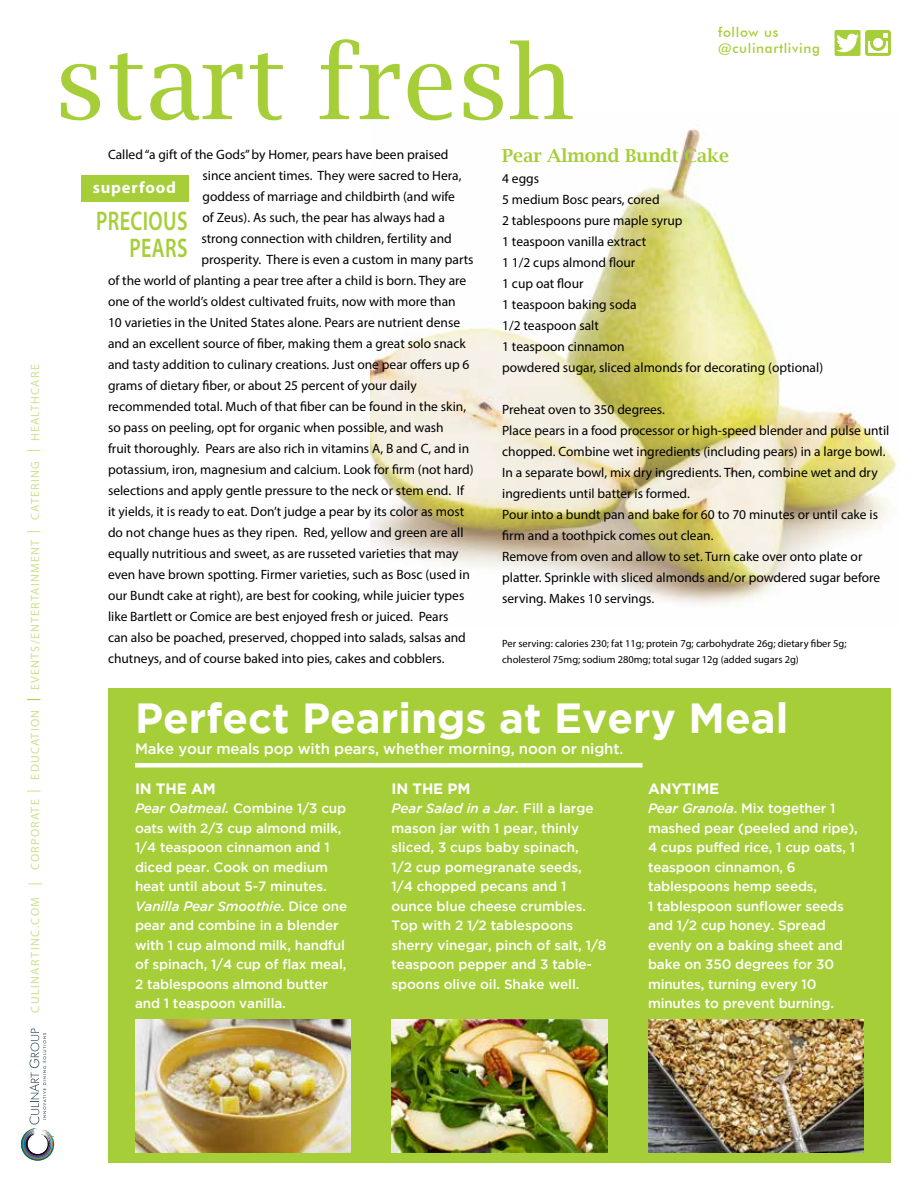
<style>
.page{position:relative;width:918px;height:1188px;background:#fff}
.page>*{position:absolute;margin:0;border:0;box-sizing:border-box;transform-origin:0 0}
.t1{font:102px "Lucida Bright";color:#a6ce39}
.t2{font:700 42px "Gotham";color:#fff}
.t3{font:600 27px/27px "Myriad Pro";letter-spacing:.02em;color:#a6ce39;text-align:right;scale:.75 1}
.t4{font:600 18px "Lucida Bright";color:#a6ce39}
.t5{font:700 16.5px "Myriad Pro";letter-spacing:.05em;color:#fff}
.t6{font:500 15px "Gotham";letter-spacing:-.01em;color:#fff}
.t7{font:700 15px "Gotham";letter-spacing:-.01em;color:#fff}
.t8{font:13.5px/21px "Myriad Pro";color:#000}
.t9{font:500 13.5px/19.5px "Gotham";letter-spacing:-.01em;color:#fff}
.t10{font:500 13.5px/16.2px "Futura BT";letter-spacing:.05em;color:#a6ce39}
.t11{font:12px "Myriad Pro";letter-spacing:.1em;color:#cde192}
.t12{font:12px "Myriad Pro";letter-spacing:.12em;color:#cde192}
.t13{font:10.5px/16.5px "Myriad Pro";color:#000}
.s1{font-style:italic}
</style>
<div class="page">
<img style="left:370px;top:129px;width:528px;height:478px">
<div style="left:81px;top:176px;width:108px;height:26px;background:#a6ce39"></div>
<svg style="left:21px;top:1028px;width:33px;height:133px"></svg>
<svg style="left:29px;top:884px;width:13px;height:1px"></svg>
<svg style="left:27px;top:791px;width:13px;height:1px"></svg>
<svg style="left:27px;top:699px;width:13px;height:1px"></svg>
<svg style="left:27px;top:531px;width:13px;height:1px"></svg>
<svg style="left:27px;top:450px;width:13px;height:1px"></svg>
<div style="left:108px;top:688px;width:783px;height:474px;background:#a6ce39"></div>
<img style="left:135px;top:1020px;width:216px;height:133px">
<img style="left:392px;top:1020px;width:216px;height:133px">
<img style="left:648px;top:1020px;width:216px;height:133px">
<div style="left:835px;top:30px;width:26px;height:26px;background:#a6ce39"></div>
<svg style="left:836px;top:34px;width:23px;height:18px"></svg>
<svg style="left:865px;top:30px;width:26px;height:26px"></svg>
<div style="left:135px;top:763px;width:508px;height:5px;background:#fff"></div>
<p class="t11" style="left:28px;top:441px;width:78px;rotate:-90deg">HEALTHCARE</p>
<p class="t11" style="left:28px;top:520px;width:60px;rotate:-90deg">CATERING</p>
<p class="t11" style="left:28px;top:690px;width:152px;rotate:-90deg">EVENTS/ENTERTAINMENT</p>
<p class="t11" style="left:28px;top:780px;width:71px;rotate:-90deg">EDUCATION</p>
<p class="t11" style="left:28px;top:870px;width:72px;rotate:-90deg">CORPORATE</p>
<p class="t12" style="left:28px;top:1013px;width:117px;rotate:-90deg">CULINARTINC.COM</p>
<p class="t10" style="left:718px;top:24px;width:103px">follow us @culinartliving</p>
<h1 class="t1" style="left:54px;top:24px;width:520px">start fresh</h1>
<p class="t8" style="left:108px;top:143px;width:342px">Called “a gift of the Gods” by Homer, pears have been praised</p>
<p class="t8" style="left:202px;top:164px;width:260px">since ancient times. They were sacred to Hera,</p>
<p class="t8" style="left:202px;top:185px;width:254px">goddess of marriage and childbirth (and wife</p>
<p class="t8" style="left:202px;top:206px;width:244px">of Zeus). As such, the pear has always had a</p>
<p class="t8" style="left:201px;top:227px;width:252px">strong connection with children, fertility and</p>
<p class="t8" style="left:201px;top:248px;width:274px">prosperity. There is even a custom in many parts</p>
<p class="t8" style="left:108px;top:269px;width:360px">of the world of planting a pear tree after a child is born. They are</p>
<p class="t8" style="left:108px;top:290px;width:349px">one of the world’s oldest cultivated fruits, now with more than</p>
<p class="t8" style="left:108px;top:311px;width:354px">10 varieties in the United States alone. Pears are nutrient dense</p>
<p class="t8" style="left:108px;top:332px;width:359px">and an excellent source of fiber, making them a great solo snack</p>
<p class="t8" style="left:108px;top:353px;width:363px">and tasty addition to culinary creations. Just one pear offers up 6</p>
<p class="t8" style="left:108px;top:374px;width:310px">grams of dietary fiber, or about 25 percent of your daily</p>
<p class="t8" style="left:108px;top:395px;width:360px">recommended total. Much of that fiber can be found in the skin,</p>
<p class="t8" style="left:108px;top:416px;width:337px">so pass on peeling, opt for organic when possible, and wash</p>
<p class="t8" style="left:108px;top:437px;width:363px">fruit thoroughly. Pears are also rich in vitamins A, B and C, and in</p>
<p class="t8" style="left:108px;top:458px;width:367px">potassium, iron, magnesium and calcium. Look for firm (not hard)</p>
<p class="t8" style="left:108px;top:479px;width:358px">selections and apply gentle pressure to the neck or stem end. If</p>
<p class="t8" style="left:108px;top:500px;width:358px">it yields, it is ready to eat. Don’t judge a pear by its color as most</p>
<p class="t8" style="left:108px;top:521px;width:357px">do not change hues as they ripen. Red, yellow and green are all</p>
<p class="t8" style="left:108px;top:543px;width:352px">equally nutritious and sweet, as are russeted varieties that may</p>
<p class="t8" style="left:108px;top:564px;width:363px">even have brown spotting. Firmer varieties, such as Bosc (used in</p>
<p class="t8" style="left:108px;top:585px;width:358px">our Bundt cake at right), are best for cooking, while juicier types</p>
<p class="t8" style="left:108px;top:606px;width:342px">like Bartlett or Comice are best enjoyed fresh or juiced. Pears</p>
<p class="t8" style="left:108px;top:627px;width:359px">can also be poached, preserved, chopped into salads, salsas and</p>
<p class="t8" style="left:108px;top:648px;width:338px">chutneys, and of course baked into pies, cakes and cobblers.</p>
<h3 class="t4" style="left:502px;top:146px;width:229px">Pear Almond Bundt Cake</h3>
<p class="t8" style="left:502px;top:168px;width:322px">4 eggs<br>5 medium Bosc pears, cored<br>2 tablespoons pure maple syrup<br>1 teaspoon vanilla extract<br>1 1/2 cups almond flour<br>1 cup oat flour<br>1 teaspoon baking soda<br>1/2 teaspoon salt<br>1 teaspoon cinnamon<br>powdered sugar, sliced almonds for decorating (optional)</p>
<p class="t8" style="left:502px;top:399px;width:389px">Preheat oven to 350 degrees.<br>Place pears in a food processor or high-speed blender and pulse until chopped. Combine wet ingredients (including pears) in a large bowl.<br>In a separate bowl, mix dry ingredients. Then, combine wet and dry ingredients until batter is formed.<br>Pour into a bundt pan and bake for 60 to 70 minutes or until cake is firm and a toothpick comes out clean.<br>Remove from oven and allow to set. Turn cake over onto plate or platter. Sprinkle with sliced almonds and/or powdered sugar before serving. Makes 10 servings.</p>
<p class="t13" style="left:502px;top:635px;width:346px">Per serving: calories 230; fat 11g; protein 7g; carbohydrate 26g; dietary fiber 5g; cholesterol 75mg; sodium 280mg; total sugar 12g (added sugars 2g)</p>
<p class="t5" style="left:93px;top:177px;width:85px">superfood</p>
<h3 class="t3" style="left:96px;top:207px;width:124px">PRECIOUS<br>PEARS</h3>
<h2 class="t2" style="left:135px;top:694px;width:655px">Perfect Pearings at Every Meal</h2>
<p class="t6" style="left:135px;top:740px;width:490px">Make your meals pop with pears, whether morning, noon or night.</p>
<p class="t7" style="left:392px;top:780px;width:80px">IN THE PM</p>
<p class="t9" style="left:392px;top:799px;width:216px"><span class="s1">Pear Salad in a Jar.</span> Fill a large mason jar with 1 pear, thinly sliced, 3 cups baby spinach,<br>1/2 cup pomegranate seeds,<br>1/4 chopped pecans and 1 ounce blue cheese crumbles.<br>Top with 2 1⁄2 tablespoons sherry vinegar, pinch of salt, 1/8 teaspoon pepper and 3 table&shy;spoons olive oil. Shake well.</p>
<p class="t7" style="left:135px;top:780px;width:82px">IN THE AM</p>
<p class="t9" style="left:135px;top:799px;width:214px"><span class="s1">Pear Oatmeal.</span> Combine 1/3 cup oats with 2/3 cup almond milk,<br>1/4 teaspoon cinnamon and 1 diced pear. Cook on medium heat until about 5-7 minutes.<br><span class="s1">Vanilla Pear Smoothie</span>. Dice one pear and combine in a blender with 1 cup almond milk, handful of spinach, 1/4 cup of flax meal,<br>2 tablespoons almond butter and 1 teaspoon vanilla.</p>
<p class="t7" style="left:648px;top:780px;width:73px">ANYTIME</p>
<p class="t9" style="left:648px;top:799px;width:211px"><span class="s1">Pear Granola</span>. Mix together 1 mashed pear (peeled and ripe),<br>4 cups puffed rice, 1 cup oats, 1 teaspoon cinnamon, 6 tablespoons hemp seeds,<br>1 tablespoon sunflower seeds and 1/2 cup honey. Spread evenly on a baking sheet and bake on 350 degrees for 30 minutes, turning every 10 minutes to prevent burning.</p>
</div>
